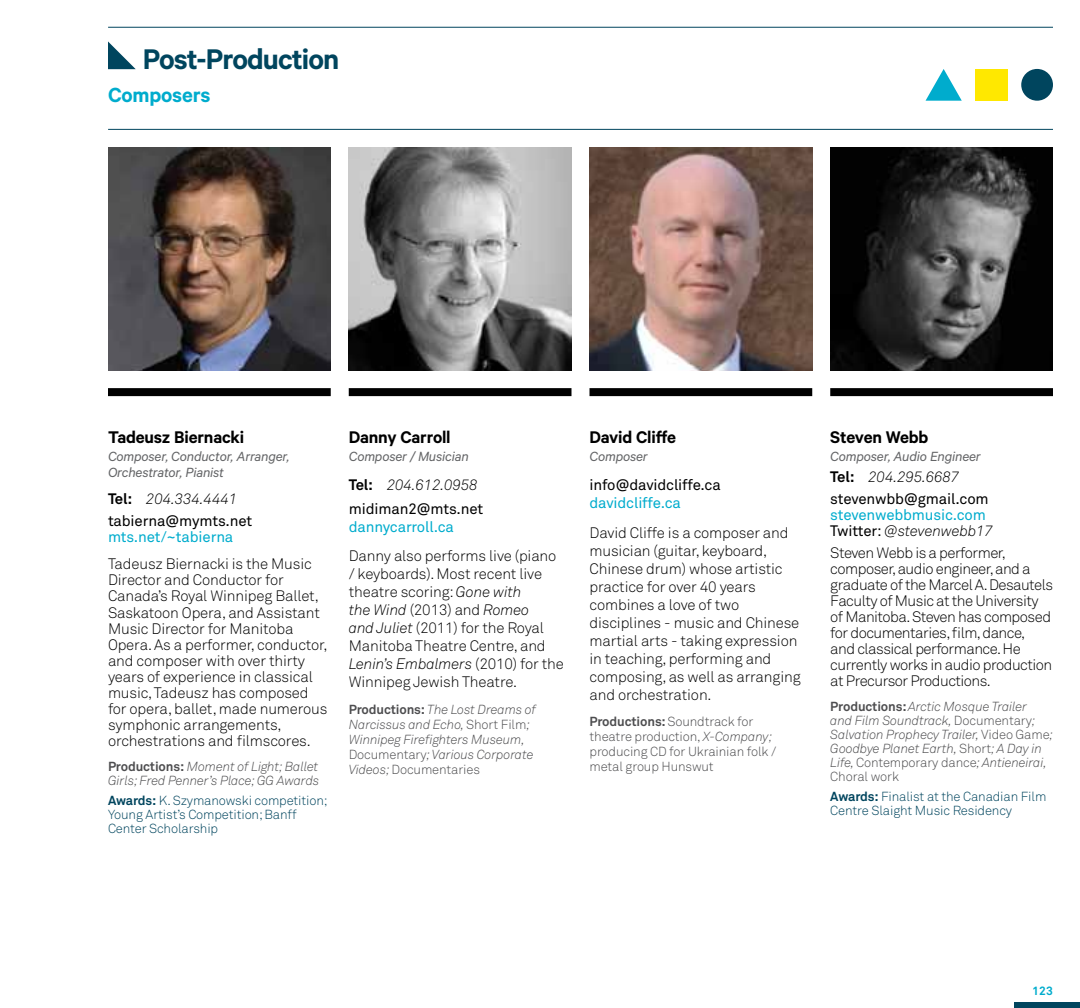
<style>
.page{position:relative;width:1080px;height:1008px;background:#fff}
.page>*{position:absolute;margin:0;border:0;box-sizing:border-box;transform-origin:0 0}
.t1{font:600 32px "Calibre";letter-spacing:-.03em;color:#00455e}
.t2{font:600 23px "Calibre";letter-spacing:-.01em;color:#00accd}
.t3{font:600 19px "Calibre";letter-spacing:-.01em;color:#000}
.t4{font:15px/18px "Akkurat Light Pro";letter-spacing:-.01em;color:#000}
.t5{font:15px/16px "Akkurat Light Pro";letter-spacing:-.035em;color:#000}
.t6{font:italic 15px/16px "Calibre";letter-spacing:-.01em;color:#636466}
.t7{font:15px "Akkurat Pro";letter-spacing:-.01em;color:#000}
.t8{font:15px "Akkurat Pro";letter-spacing:-.01em;color:#00accd}
.t9{font:italic 15px "Akkurat Light Pro";letter-spacing:-.01em;color:#000}
.t10{font:italic 13px/14px "Akkurat Light Pro";letter-spacing:-.01em;color:#4d4d4f}
.t11{font:13px/14px "Akkurat Light Pro";letter-spacing:-.01em;color:#00455e}
.t12{font:13px/15px "Akkurat Light Pro";letter-spacing:-.01em;color:#4d4d4f}
.t13{font:700 12px "Akkurat Pro";color:#00accd}
.s1{font-family:"Akkurat Pro";font-weight:700;font-style:normal}
.s2{font-family:"Akkurat Pro";font-weight:700}
.s3{font-style:italic}
.s4{font-style:normal}
.s5{font-family:"Akkurat Pro"}
</style>
<div class="page">
<div style="left:1015px;top:1002px;width:65px;height:6px;background:#00455e"></div>
<img style="left:108px;top:147px;width:223px;height:223px">
<img style="left:590px;top:147px;width:222px;height:223px">
<img style="left:830px;top:147px;width:223px;height:223px">
<img style="left:349px;top:147px;width:223px;height:223px">
<div style="left:108px;top:388px;width:223px;height:8px;background:#000"></div>
<div style="left:590px;top:388px;width:222px;height:8px;background:#000"></div>
<div style="left:830px;top:388px;width:223px;height:8px;background:#000"></div>
<div style="left:349px;top:388px;width:223px;height:8px;background:#000"></div>
<svg style="left:108px;top:41px;width:28px;height:28px"></svg>
<hr style="left:108px;top:129px;width:945px;height:1px;background:#00455e">
<hr style="left:108px;top:27px;width:945px;height:1px;background:#00455e">
<div style="left:1021px;top:69px;width:32px;height:32px;background:#00455e;border-radius:50%"></div>
<div style="left:976px;top:69px;width:32px;height:32px;background:#ffe800"></div>
<svg style="left:926px;top:69px;width:36px;height:32px"></svg>
<h1 class="t1" style="left:143px;top:40px;width:198px">Post-Production</h1>
<h2 class="t2" style="left:108px;top:81px;width:104px">Composers</h2>
<p class="t3" style="left:108px;top:425px;width:138px">Tadeusz Biernacki</p>
<p class="t6" style="left:108px;top:447px;width:183px">Composer, Conductor, Arranger,<br>Orchestrator, Pianist</p>
<p class="t9" style="left:108px;top:490px;width:131px"><span class="s1">Tel:</span> 204.334.4441</p>
<p class="t7" style="left:108px;top:512px;width:146px">tabierna@mymts.net</p>
<p class="t8" style="left:108px;top:528px;width:127px">mts.net/~tabierna</p>
<p class="t4" style="left:108px;top:557px;width:221px;line-height:16px">Tadeusz Biernacki is the Music<br>Director and Conductor for<br>Canada’s Royal Winnipeg Ballet,<br>Saskatoon Opera, and Assistant<br>Music Director for Manitoba<br>Opera. As a performer, conductor, and composer with over thirty years of experience in classical music, Tadeusz has composed for opera, ballet, made numerous symphonic arrangements, orchestrations and filmscores.</p>
<p class="t10" style="left:108px;top:760px;width:213px"><span class="s1">Productions:</span> Moment of Light; Ballet<br>Girls; Fred Penner’s Place; GG Awards</p>
<p class="t11" style="left:108px;top:793px;width:221px"><span class="s2">Awards:</span> K. Szymanowski competition;<br>Young Artist’s Competition; Banff<br>Center Scholarship</p>
<p class="t3" style="left:349px;top:425px;width:103px">Danny Carroll</p>
<p class="t6" style="left:349px;top:447px;width:121px">Composer / Musician</p>
<p class="t9" style="left:349px;top:476px;width:130px"><span class="s1">Tel:</span> 204.612.0958</p>
<p class="t7" style="left:349px;top:500px;width:136px">midiman2@mts.net</p>
<p class="t8" style="left:349px;top:518px;width:107px">dannycarroll.ca</p>
<p class="t4" style="left:349px;top:547px;width:217px">Danny also performs live (piano / keyboards). Most recent live theatre scoring: <span class="s3">Gone with<br>the Wind</span> (2013) and <span class="s3">Romeo<br>and Juliet</span> (2011) for the Royal<br>Manitoba Theatre Centre, and<br><span class="s3">Lenin’s Embalmers</span> (2010) for the<br>Winnipeg Jewish Theatre.</p>
<p class="t10" style="left:349px;top:702px;width:189px;line-height:15px"><span class="s1">Productions:</span> The Lost Dreams of<br>Narcissus and Echo, <span class="s4">Short Film</span>;<br>Winnipeg Firefighters Museum,<br><span class="s4">Documentary</span>; Various Corporate<br>Videos; <span class="s4">Documentaries</span></p>
<p class="t3" style="left:590px;top:425px;width:88px">David Cliffe</p>
<p class="t6" style="left:590px;top:447px;width:60px">Composer</p>
<p class="t7" style="left:590px;top:476px;width:133px">info@davidcliffe.ca</p>
<p class="t8" style="left:590px;top:494px;width:93px">davidcliffe.ca</p>
<p class="t4" style="left:590px;top:524px;width:213px">David Cliffe is a composer and musician (guitar, keyboard,<br>Chinese drum) whose artistic practice for over 40 years combines a love of two disciplines - music and Chinese martial arts - taking expression in teaching, performing and composing, as well as arranging and orchestration.</p>
<p class="t12" style="left:590px;top:714px;width:188px"><span class="s2">Productions:</span> Soundtrack for theatre production, <span class="s3">X-Company; </span>producing CD for Ukrainian folk / metal group Hunswut</p>
<p class="t3" style="left:830px;top:425px;width:99px">Steven Webb</p>
<p class="t6" style="left:830px;top:447px;width:152px">Composer, Audio Engineer</p>
<p class="t9" style="left:830px;top:468px;width:131px"><span class="s1">Tel:</span> 204.295.6687</p>
<p class="t7" style="left:830px;top:490px;width:160px">stevenwbb@gmail.com</p>
<p class="t8" style="left:830px;top:506px;width:157px">stevenwebbmusic.com</p>
<p class="t5" style="left:830px;top:520px;width:177px;line-height:21.8px"><span class="s5">Twitter:</span> <span class="s3">@stevenwebb17<br></span>Steven Webb is a performer,</p>
<p class="t5" style="left:830px;top:561px;width:224px">composer, audio engineer, and a graduate of the Marcel A. Desautels<br>Faculty of Music at the University of Manitoba. Steven has composed for documentaries, film, dance, and classical performance. He currently works in audio production at Precursor Productions.</p>
<p class="t10" style="left:830px;top:700px;width:225px"><span class="s1">Productions:</span> Arctic Mosque Trailer<br>and Film Soundtrack, <span class="s4">Documentary</span>; Salvation Prophecy Trailer, <span class="s4">Video Game</span>; Goodbye Planet Earth, <span class="s4">Short</span>; A Day in Life, <span class="s4">Contemporary dance</span>; Antieneirai, <span class="s4">Choral work</span></p>
<p class="t11" style="left:830px;top:790px;width:218px"><span class="s2">Awards:</span> Finalist at the Canadian Film<br>Centre Slaight Music Residency</p>
<p class="t13" style="left:1032px;top:983px;width:22px">123</p>
</div>
